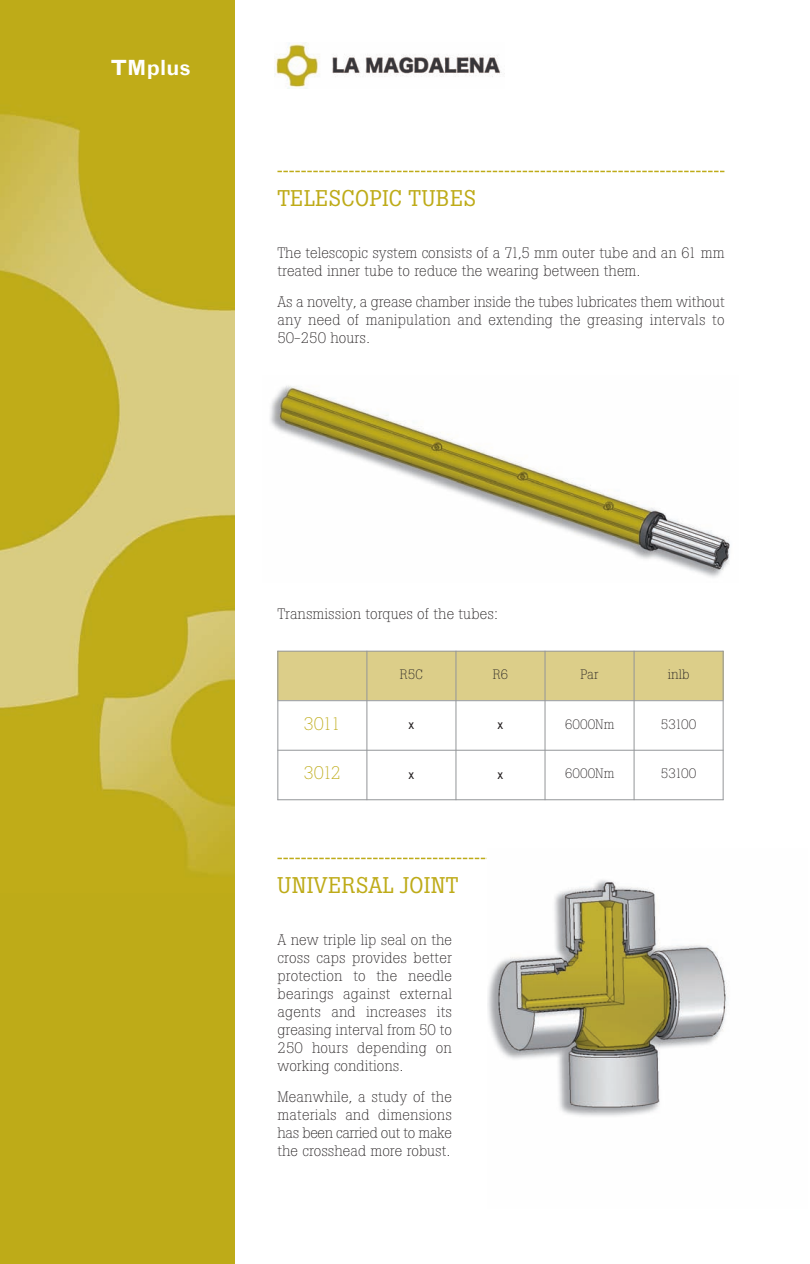
<style>
.page{position:relative;width:810px;height:1264px;background:#fff}
.page>*{position:absolute;margin:0;border:0;box-sizing:border-box;transform-origin:0 0}
.t1{font:22.5px "Boton";letter-spacing:.02em;color:#beab18}
.t2{font:700 21px "Grotesque";letter-spacing:-.005em;color:#fff}
.t3{font:300 18px "Boton";letter-spacing:-.095em;color:#beab18}
.t4{font:300 15px/18px "Boton";color:#231f20;text-align:justify}
.t5{font:300 13.5px "Boton";color:#231f20}
.t6{font:13.5px "Grotesque";color:#231f20}
</style>
<div class="page">
<img style="left:270px;top:385px;width:460px;height:193px">
<svg style="left:277px;top:171px;width:447px;height:1px"></svg>
<svg style="left:277px;top:858px;width:210px;height:1px"></svg>
<img style="left:487px;top:880px;width:241px;height:237px">
<div style="left:0;top:0;width:234px;height:1264px;background:#beab18"></div>
<img style="left:0;top:114px;width:234px;height:759px">
<img style="left:274px;top:42px;width:228px;height:46px">
<div style="left:277px;top:651px;width:178px;height:50px;background:#dcce89"></div>
<div style="left:455px;top:651px;width:89px;height:50px;background:#dcce89"></div>
<div style="left:544px;top:651px;width:89px;height:50px;background:#dcce89"></div>
<div style="left:633px;top:651px;width:90px;height:50px;background:#dcce89"></div>
<hr style="left:277px;top:651px;width:1px;height:149px;background:#939598">
<hr style="left:366px;top:651px;width:1px;height:149px;background:#939598">
<hr style="left:455px;top:651px;width:1px;height:149px;background:#939598">
<hr style="left:544px;top:651px;width:1px;height:149px;background:#939598">
<hr style="left:633px;top:651px;width:1px;height:149px;background:#939598">
<hr style="left:722px;top:651px;width:1px;height:149px;background:#939598">
<hr style="left:277px;top:651px;width:446px;height:1px;background:#939598">
<hr style="left:277px;top:700px;width:446px;height:1px;background:#939598">
<hr style="left:277px;top:750px;width:446px;height:1px;background:#939598">
<hr style="left:277px;top:799px;width:446px;height:1px;background:#939598">
<h2 class="t2" style="left:110px;top:59px;width:82px">TMplus</h2>
<h1 class="t1" style="left:277px;top:190px;width:200px">TELESCOPIC TUBES</h1>
<p class="t4" style="left:277px;top:246px;width:448px">The telescopic system consists of a 71,5 mm outer tube and an 61 mm treated inner tube to reduce the wearing between them.</p>
<p class="t4" style="left:277px;top:294px;width:448px">As a novelty, a grease chamber inside the tubes lubricates them without any need of manipulation and extending the greasing intervals to 50-250 hours.</p>
<p class="t4" style="left:277px;top:606px;width:222px">Transmission torques of the tubes:</p>
<p class="t5" style="left:399px;top:670px;width:25px">R5C</p>
<p class="t5" style="left:492px;top:670px;width:17px">R6</p>
<p class="t5" style="left:580px;top:670px;width:19px">Par</p>
<p class="t5" style="left:667px;top:670px;width:23px">inlb</p>
<p class="t3" style="left:303px;top:717px;width:39px">3011</p>
<p class="t6" style="left:408px;top:719px;width:8px">x</p>
<p class="t6" style="left:497px;top:719px;width:8px">x</p>
<p class="t5" style="left:564px;top:719px;width:51px">6000Nm</p>
<p class="t5" style="left:660px;top:719px;width:37px">53100</p>
<p class="t3" style="left:303px;top:767px;width:39px">3012</p>
<p class="t6" style="left:408px;top:769px;width:8px">x</p>
<p class="t6" style="left:497px;top:769px;width:8px">x</p>
<p class="t5" style="left:564px;top:769px;width:51px">6000Nm</p>
<p class="t5" style="left:660px;top:769px;width:37px">53100</p>
<h1 class="t1" style="left:277px;top:877px;width:182px">UNIVERSAL JOINT</h1>
<p class="t4" style="left:277px;top:932px;width:176px">A new triple lip seal on the cross caps provides better pro tection to the needle bea rings against external agents and increases its grea sing interval from 50 to 250 hours depending on working conditions.</p>
<p class="t4" style="left:277px;top:1089px;width:176px">Meanwhile, a study of the m a terials and dimensions has been carried out to make the crosshead more robust.</p>
</div>
